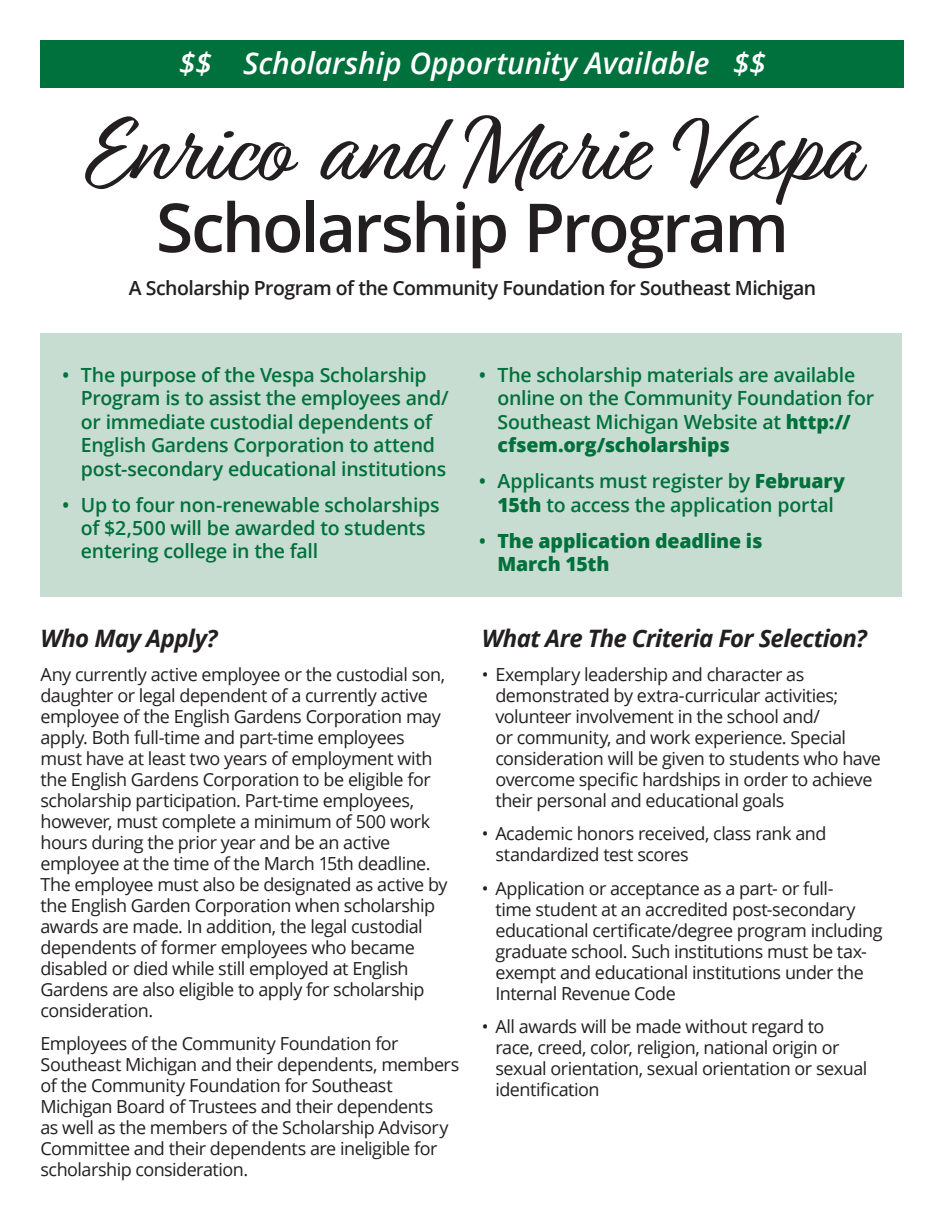
<style>
.page{position:relative;width:945px;height:1215px;background:#fff}
.page>*{position:absolute;margin:0;border:0;box-sizing:border-box;transform-origin:0 0}
.t1{font:95.7px "Relation Two";letter-spacing:-.005em;color:#231f20}
.t2{font:600 67.65px "Open Sans";letter-spacing:-.04em;color:#231f20}
.t3{font:italic 600 30px "Open Sans";letter-spacing:-.005em;color:#fff}
.t4{font:italic 700 24px "Open Sans";letter-spacing:-.03em;color:#231f20}
.t5{font:600 19.5px/23.4px "Open Sans";letter-spacing:-.015em;color:#00703c}
.t6{font:600 19.5px "Open Sans";letter-spacing:-.03em;color:#231f20}
.t7{font:800 19.5px/23.4px "Open Sans";letter-spacing:-.01em;color:#00703c}
.t8{font:18px/21px "Open Sans";letter-spacing:-.03em;color:#231f20}
.s1{font-weight:800}
.s2{font-weight:600}
</style>
<div class="page">
<div style="left:40px;top:333px;width:862px;height:264px;background:#c8ddd1"></div>
<div style="left:40px;top:40px;width:864px;height:48px;background:#00703c"></div>
<p class="t3" style="left:179px;top:42px;width:588px">$$ Scholarship Opportunity Available $$</p>
<p class="t1" style="left:87px;top:88px;width:773px">Enrico and Marie Vespa</p>
<p class="t2" style="left:156px;top:181px;width:635px">Scholarship Program</p>
<p class="t6" style="left:129px;top:275px;width:689px">A Scholarship Program of the Community Foundation for Southeast Michigan</p>
<p class="t5" style="left:81px;top:363px;width:369px;text-indent:-19px">• The purpose of the Vespa Scholarship Program is to assist the employees and/ or immediate custodial dependents of English Gardens Corporation to attend post-secondary educational institutions</p>
<p class="t5" style="left:81px;top:492px;width:360px;text-indent:-19px">• Up to four non-renewable scholarships of $2,500 will be awarded to students entering college in the fall</p>
<p class="t5" style="left:498px;top:363px;width:378px;text-indent:-19px">• The scholarship materials are available online on the Community Foundation for Southeast Michigan Website at <span class="s1">http:// cfsem.org/scholarships</span></p>
<p class="t5" style="left:479px;top:469px;width:368px;text-align:center">• Applicants must register by <span class="s1">February<br>15th</span> to access the application portal</p>
<p class="t7" style="left:498px;top:528px;width:266px;text-indent:-19px"><span class="s2">•</span> The application deadline is<br>March 15th</p>
<p class="t4" style="left:40px;top:622px;width:179px">Who May Apply?</p>
<p class="t8" style="left:40px;top:663px;width:409px">Any currently active employee or the custodial son, daughter or legal dependent of a currently active employee of the English Gardens Corporation may apply. Both full-time and part-time employees must have at least two years of employment with the English Gardens Corporation to be eligible for scholarship participation. Part-time employees, however, must complete a minimum of 500 work hours during the prior year and be an active employee at the time of the March 15th deadline.<br>The employee must also be designated as active by the English Garden Corporation when scholarship awards are made. In addition, the legal custodial dependents of former employees who became disabled or died while still employed at English Gardens are also eligible to apply for scholarship consideration.</p>
<p class="t8" style="left:40px;top:1033px;width:420px">Employees of the Community Foundation for Southeast Michigan and their dependents, members of the Community Foundation for Southeast Michigan Board of Trustees and their dependents<br>as well as the members of the Scholarship Advisory Committee and their dependents are ineligible for scholarship consideration.</p>
<p class="t4" style="left:482px;top:622px;width:386px">What Are The Criteria For Selection?</p>
<p class="t8" style="left:495px;top:663px;width:387px;text-indent:-14px">• Exemplary leadership and character as demonstrated by extra-curricular activities; volunteer involvement in the school and/<br>or community, and work experience. Special consideration will be given to students who have overcome specific hardships in order to achieve their personal and educational goals</p>
<p class="t8" style="left:495px;top:823px;width:333px;text-indent:-14px">• Academic honors received, class rank and standardized test scores</p>
<p class="t8" style="left:495px;top:877px;width:389px;text-indent:-14px">• Application or acceptance as a part- or full-<br>time student at an accredited post-secondary educational certificate/degree program including graduate school. Such institutions must be tax&shy;exempt and educational institutions under the Internal Revenue Code</p>
<p class="t8" style="left:495px;top:1016px;width:373px;text-indent:-14px">• All awards will be made without regard to<br>race, creed, color, religion, national origin or sexual orientation, sexual orientation or sexual identification</p>
</div>
